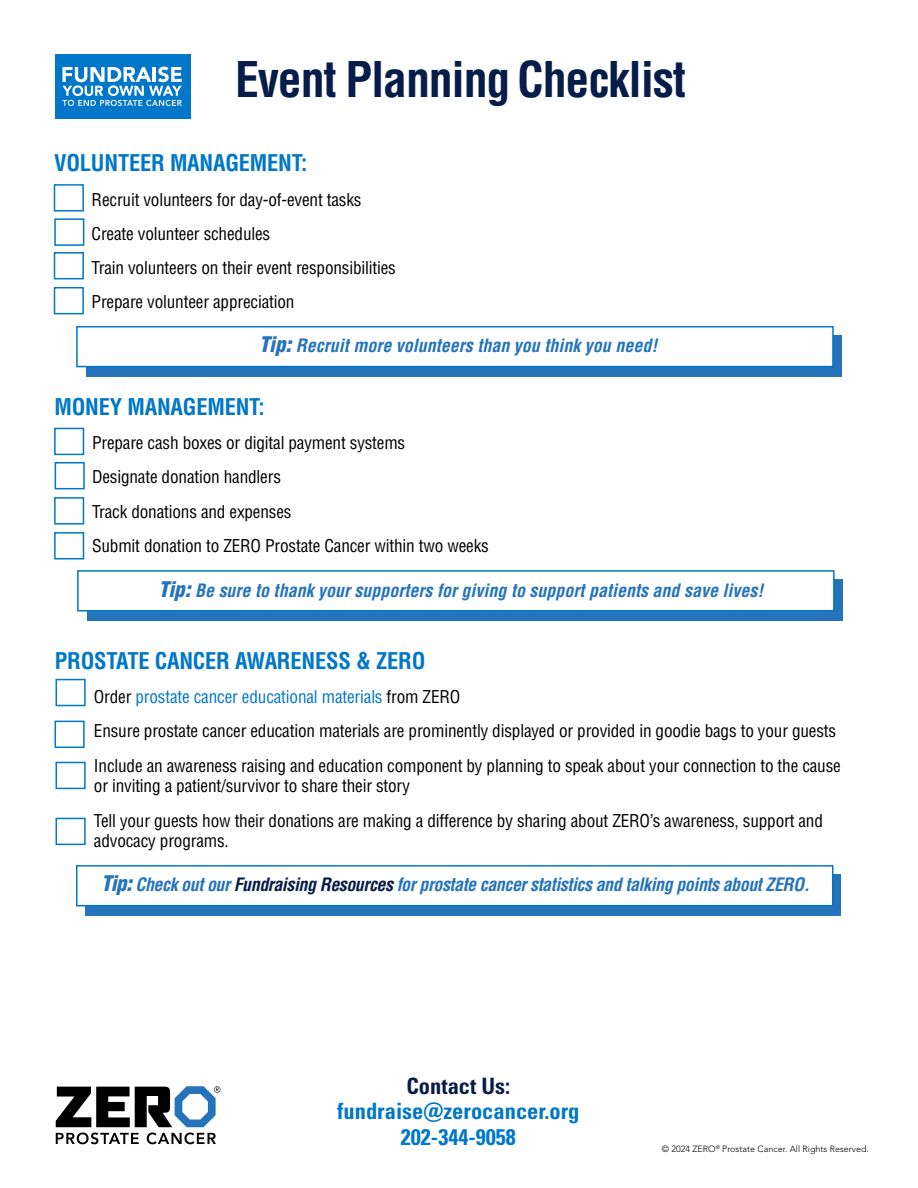
<style>
.page{position:relative;width:918px;height:1188px;background:#fff}
.page>*{position:absolute;margin:0;border:0;box-sizing:border-box;transform-origin:0 0}
.t1{font:700 condensed 48px "Helvetica LT Pro";letter-spacing:-.025em;color:#071d49}
.t2{font:700 condensed 22.5px "Helvetica LT Pro";letter-spacing:-.01em;color:#0077c8}
.t3{font:700 condensed 22.5px/25.5px "Univers LT Pro";color:#0077c8;text-align:center}
.t4{font:700 condensed 22.5px "Univers LT Pro";color:#071d49}
.t5{font:italic 700 condensed 18px "Helvetica LT Pro";color:#2574bb}
.t6{font:italic 700 condensed 18px "Helvetica LT Pro";letter-spacing:-.025em;color:#2574bb}
.t7{font:condensed 17.25px/34.2px "Helvetica LT Pro";letter-spacing:-.01em;color:#000}
.t8{font:300 9px "Avenir LT Pro";color:#000}
.s1{font-weight:900;font-size:21px}
.s2{color:#0077c8}
.s3{color:#071d49}
</style>
<div class="page">
<svg style="left:56px;top:1133px;width:83px;height:11px"></svg>
<svg style="left:147px;top:1133px;width:69px;height:11px"></svg>
<svg style="left:56px;top:1086px;width:164px;height:41px"></svg>
<div style="left:54px;top:184px;width:30px;height:28px;border:2px solid #0077c8"></div>
<div style="left:54px;top:252px;width:30px;height:27px;border:2px solid #0077c8"></div>
<div style="left:54px;top:287px;width:30px;height:27px;border:2px solid #0077c8"></div>
<div style="left:54px;top:218px;width:30px;height:28px;border:2px solid #0077c8"></div>
<div style="left:86px;top:335px;width:756px;height:42px;background:#2574bb"></div>
<div style="left:76px;top:326px;width:758px;height:41px;background:#fff;border:2px solid #0077c8"></div>
<div style="left:54px;top:428px;width:30px;height:27px;border:2px solid #0077c8"></div>
<div style="left:54px;top:497px;width:30px;height:28px;border:2px solid #0077c8"></div>
<div style="left:54px;top:532px;width:30px;height:28px;border:2px solid #0077c8"></div>
<div style="left:55px;top:462px;width:30px;height:27px;border:2px solid #0077c8"></div>
<div style="left:55px;top:54px;width:136px;height:64px;background:#0077c8"></div>
<svg style="left:62px;top:67px;width:120px;height:39px"></svg>
<div style="left:87px;top:580px;width:756px;height:41px;background:#2574bb"></div>
<div style="left:77px;top:570px;width:758px;height:42px;background:#fff;border:2px solid #0077c8"></div>
<div style="left:56px;top:679px;width:30px;height:27px;border:2px solid #0077c8"></div>
<div style="left:56px;top:762px;width:30px;height:27px;border:2px solid #0077c8"></div>
<div style="left:56px;top:818px;width:30px;height:27px;border:2px solid #0077c8"></div>
<div style="left:55px;top:721px;width:30px;height:27px;border:2px solid #0077c8"></div>
<div style="left:85px;top:875px;width:756px;height:41px;background:#2574bb"></div>
<div style="left:76px;top:865px;width:757px;height:41px;background:#fff;border:2px solid #0077c8"></div>
<h1 class="t1" style="left:235px;top:48px;width:453px">Event Planning Checklist</h1>
<h2 class="t2" style="left:54px;top:148px;width:255px">VOLUNTEER MANAGEMENT:</h2>
<p class="t7" style="left:92px;top:182px;width:306px">Recruit volunteers for day-of-event tasks Create volunteer schedules<br>Train volunteers on their event responsibilities Prepare volunteer appreciation</p>
<p class="t5" style="left:259px;top:333px;width:400px"><span class="s1">Tip:</span> Recruit more volunteers than you think you need!</p>
<h2 class="t2" style="left:55px;top:392px;width:212px">MONEY MANAGEMENT:</h2>
<p class="t7" style="left:92px;top:426px;width:398px">Prepare cash boxes or digital payment systems<br>Designate donation handlers<br>Track donations and expenses<br>Submit donation to ZERO Prostate Cancer within two weeks</p>
<p class="t5" style="left:158px;top:578px;width:607px"><span class="s1">Tip:</span> Be sure to thank your supporters for giving to support patients and save lives!</p>
<h2 class="t2" style="left:55px;top:646px;width:372px">PROSTATE CANCER AWARENESS &amp; ZERO</h2>
<p class="t7" style="left:94px;top:680px;width:748px">Order <span class="s2">prostate cancer educational materials</span> from ZERO<br>Ensure prostate cancer education materials are prominently displayed or provided in goodie bags to your guests<br>Include an awareness raising and education component by planning to speak about your connection to the cause</p>
<p class="t7" style="left:94px;top:769px;width:731px">or inviting a patient/survivor to share their story<br>Tell your guests how their donations are making a difference by sharing about ZERO’s awareness, support and</p>
<p class="t7" style="left:94px;top:824px;width:136px">advocacy programs.</p>
<p class="t6" style="left:101px;top:873px;width:710px"><span class="s1">Tip:</span> Check out our <span class="s3">Fundraising Resources</span> for prostate cancer statistics and talking points about ZERO.</p>
<h2 class="t4" style="left:406px;top:1072px;width:105px">Contact Us:</h2>
<h2 class="t3" style="left:337px;top:1098px;width:244px">fundraise@zerocancer.org<br>202-344-9058</h2>
<p class="t8" style="left:662px;top:1143px;width:208px">© 2024 ZERO<sup>®</sup> Prostate Cancer. All Rights Reserved.</p>
</div>
